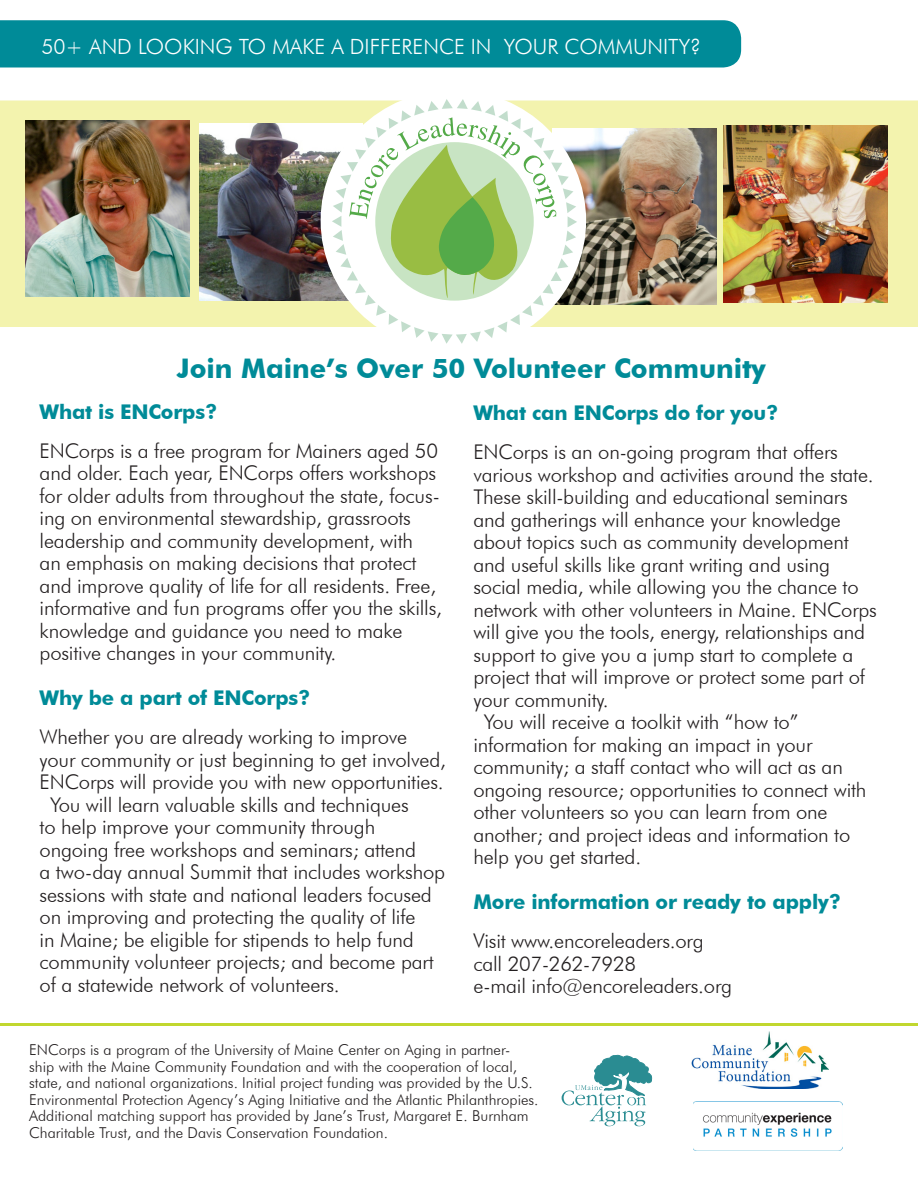
<style>
.page{position:relative;width:918px;height:1188px;background:#fff}
.page>*{position:absolute;margin:0;border:0;box-sizing:border-box;transform-origin:0 0}
.t1{font:700 27px "Futura BT";color:#008b98}
.t2{font:300 21px "Futura BT";color:#fff}
.t3{font:300 20.25px/22.5px "Futura BT";letter-spacing:-.01em;color:#231f20}
.t4{font:700 20.25px "Futura BT";letter-spacing:-.01em;color:#008b98}
.t5{font:300 15px/16.5px "Futura BT";color:#231f20}
</style>
<div class="page">
<div style="left:0;top:100px;width:918px;height:227px;background:#f3f3ae"></div>
<div style="left:0;top:20px;width:741px;height:48px;background:#008b98"></div>
<img style="left:26px;top:121px;width:164px;height:176px">
<img style="left:199px;top:124px;width:133px;height:176px">
<img style="left:724px;top:126px;width:164px;height:176px">
<img style="left:577px;top:128px;width:140px;height:177px">
<div style="left:321px;top:90px;width:265px;height:261px;background:#fff;border-radius:50%"></div>
<svg style="left:332px;top:99px;width:245px;height:245px"></svg>
<img style="left:693px;top:1102px;width:149px;height:49px">
<img style="left:691px;top:1031px;width:137px;height:58px">
<svg style="left:562px;top:1055px;width:90px;height:71px"></svg>
<hr style="left:0;top:1023px;width:918px;height:3px;background:#c1d72f">
<p class="t2" style="left:41px;top:34px;width:661px">50+ AND LOOKING TO MAKE A DIFFERENCE IN YOUR COMMUNITY?</p>
<p class="t1" style="left:177px;top:352px;width:591px">Join Maine’s Over 50 Volunteer Community</p>
<p class="t4" style="left:40px;top:399px;width:179px">What is ENCorps?</p>
<p class="t3" style="left:40px;top:439px;width:404px">ENCorps is a free program for Mainers aged 50 and older. Each year, ENCorps offers workshops for older adults from throughout the state, focus&shy;ing on environmental stewardship, grassroots leadership and community development, with<br>an emphasis on making decisions that protect and improve quality of life for all residents. Free, informative and fun programs offer you the skills, knowledge and guidance you need to make positive changes in your community.</p>
<p class="t4" style="left:40px;top:686px;width:272px">Why be a part of ENCorps?</p>
<p class="t3" style="left:40px;top:725px;width:408px">Whether you are already working to improve your community or just beginning to get involved,<br>ENCorps will provide you with new opportunities.</p>
<p class="t3" style="left:40px;top:793px;width:407px;text-indent:11px">You will learn valuable skills and techniques<br>to help improve your community through ongoing free workshops and seminars; attend<br>a two-day annual Summit that includes workshop sessions with state and national leaders focused on improving and protecting the quality of life<br>in Maine; be eligible for stipends to help fund community volunteer projects; and become part of a statewide network of volunteers.</p>
<p class="t4" style="left:473px;top:401px;width:306px">What can ENCorps do for you?</p>
<p class="t3" style="left:473px;top:441px;width:405px">ENCorps is an on-going program that offers various workshop and activities around the state.<br>These skill-building and educational seminars and gatherings will enhance your knowledge about topics such as community development and useful skills like grant writing and using social media, while allowing you the chance to network with other volunteers in Maine. ENCorps will give you the tools, energy, relationships and support to give you a jump start to complete a project that will improve or protect some part of your community.</p>
<p class="t3" style="left:473px;top:711px;width:395px;text-indent:10px">You will receive a toolkit with “how to” information for making an impact in your community; a staff contact who will act as an ongoing resource; opportunities to connect with other volunteers so you can learn from one another; and project ideas and information to help you get started.</p>
<p class="t4" style="left:473px;top:890px;width:369px">More information or ready to apply?</p>
<p class="t3" style="left:473px;top:930px;width:260px">Visit www.encoreleaders.org call 207-262-7928<br>e-mail info@encoreleaders.org</p>
<p class="t5" style="left:29px;top:1042px;width:511px">ENCorps is a program of the University of Maine Center on Aging in partner&shy;ship with the Maine Community Foundation and with the cooperation of local, state, and national organizations. Initial project funding was provided by the U.S.<br>Environmental Protection Agency’s Aging Initiative and the Atlantic Philanthropies.<br>Additional matching support has provided by Jane’s Trust, Margaret E. Burnham Charitable Trust, and the Davis Conservation Foundation.</p>
</div>
